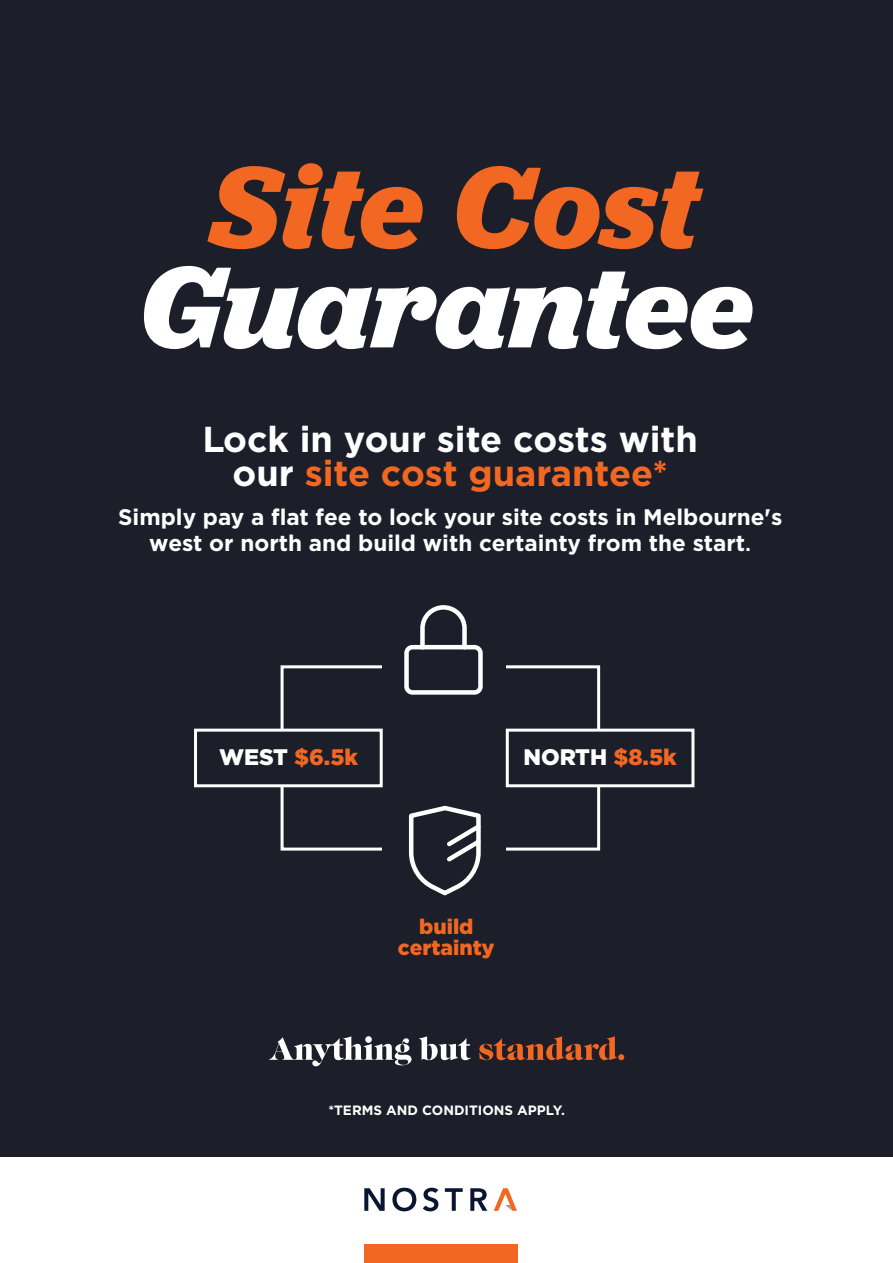
<style>
.page{position:relative;width:893px;height:1263px;background:#fff}
.page>*{position:absolute;margin:0;border:0;box-sizing:border-box;transform-origin:0 0}
.t1{font:italic 700 120px "Jubilat";color:#fff}
.t2{font:italic 700 120px "Jubilat";color:#f26722}
.t3{font:700 36px/34.5px "Gotham";color:#fff;text-align:center}
.t4{font:700 22.5px/25.5px "Gotham";color:#fff;text-align:center}
.t5{font:900 22.5px "Gotham";color:#fff}
.t6{font:900 22.5px "Gotham";color:#f26722}
.t7{font:900 21px/21px "Gotham";color:#f26722;text-align:center}
.t8{font:700 13.5px "Gotham";color:#fff}
.s1{color:#f26722}
.s2{font-weight:500}
.s3{color:#fff}
</style>
<div class="page">
<div style="left:0;top:0;width:893px;height:1157px;background:#1c1f2a"></div>
<div style="left:281px;top:665px;width:319px;height:185px;background:#1c1f2a;border:3px solid #fff"></div>
<div style="left:383px;top:593px;width:123px;height:373px;background:#1c1f2a"></div>
<svg style="left:364px;top:1188px;width:21px;height:23px"></svg>
<svg style="left:392px;top:1187px;width:24px;height:24px"></svg>
<svg style="left:423px;top:1188px;width:15px;height:23px"></svg>
<svg style="left:445px;top:1188px;width:18px;height:23px"></svg>
<svg style="left:470px;top:1188px;width:17px;height:23px"></svg>
<svg style="left:494px;top:1188px;width:23px;height:23px"></svg>
<div style="left:364px;top:1245px;width:153px;height:18px;background:#f26722"></div>
<svg style="left:479px;top:1036px;width:145px;height:24px"></svg>
<svg style="left:269px;top:1036px;width:202px;height:30px"></svg>
<svg style="left:408px;top:805px;width:73px;height:91px"></svg>
<svg style="left:404px;top:605px;width:79px;height:90px"></svg>
<div style="left:194px;top:729px;width:189px;height:58px;background:#1c1f2a;border:3px solid #fff"></div>
<div style="left:506px;top:729px;width:188px;height:58px;background:#1c1f2a;border:3px solid #fff"></div>
<h1 class="t2" style="left:209px;top:130px;width:492px">Site Cost</h1>
<h1 class="t1" style="left:140px;top:230px;width:615px">Guarantee</h1>
<h2 class="t3" style="left:203px;top:421px;width:497px">Lock in your site costs with our <span class="s1">site cost guarantee*</span></h2>
<p class="t4" style="left:118px;top:504px;width:666px">Simply pay a flat fee to lock your site costs in Melbourne's west or north and build with certainty from the start<span class="s2">.</span></p>
<p class="t6" style="left:219px;top:744px;width:141px"><span class="s3">WEST</span> $6.5k</p>
<p class="t5" style="left:523px;top:744px;width:155px">NORTH <span class="s1">$8.5k</span></p>
<p class="t7" style="left:398px;top:915px;width:98px">build certainty</p>
<p class="t8" style="left:328px;top:1102px;width:238px">*TERMS AND CONDITIONS APPLY.</p>
</div>
